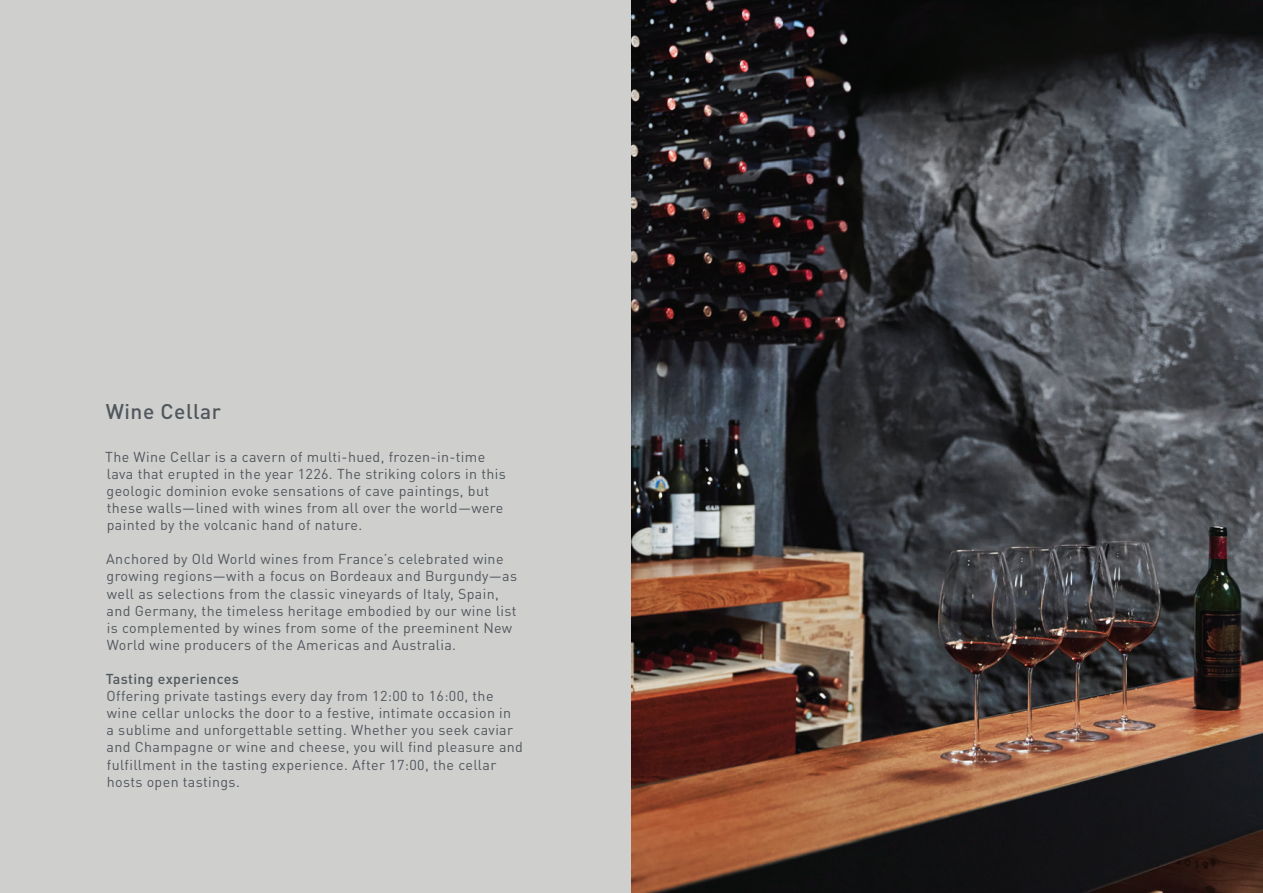
<style>
.page{position:relative;width:1263px;height:893px;background:#fff}
.page>*{position:absolute;margin:0;border:0;box-sizing:border-box;transform-origin:0 0}
.headlines{font:500 21px "DIN Pro";letter-spacing:.025em;color:#52575d}
.t1{font:14.25px/17.1px "DIN Pro";letter-spacing:.025em;color:#52575d}
.t2{font:500 14.25px "DIN Pro";letter-spacing:.025em;color:#52575d}
</style>
<div class="page">
<div style="left:0;top:1px;width:1263px;height:892px;background:#cfd0ce"></div>
<img style="left:632px;top:0;width:631px;height:893px">
<p class="headlines" style="left:106px;top:395px;width:117px">Wine Cellar</p>
<p class="t1" style="left:105px;top:447px;width:402px">The Wine Cellar is a cavern of multi-hued, frozen-in-time lava that erupted in the year 1226. The striking colors in this geologic dominion evoke sensations of cave paintings, but these walls—lined with wines from all over the world—were painted by the volcanic hand of nature.</p>
<p class="t1" style="left:106px;top:549px;width:412px">Anchored by Old World wines from France’s celebrated wine growing regions—with a focus on Bordeaux and Burgundy—as well as selections from the classic vineyards of Italy, Spain, and Germany, the timeless heritage embodied by our wine list is complemented by wines from some of the preeminent New World wine producers of the Americas and Australia.</p>
<p class="t2" style="left:106px;top:667px;width:135px">Tasting experiences</p>
<p class="t1" style="left:107px;top:686px;width:418px">Offering private tastings every day from 12:00 to 16:00, the wine cellar unlocks the door to a festive, intimate occasion in<br>a sublime and unforgettable setting. Whether you seek caviar and Champagne or wine and cheese, you will find pleasure and fulfillment in the tasting experience. After 17:00, the cellar hosts open tastings.</p>
</div>
